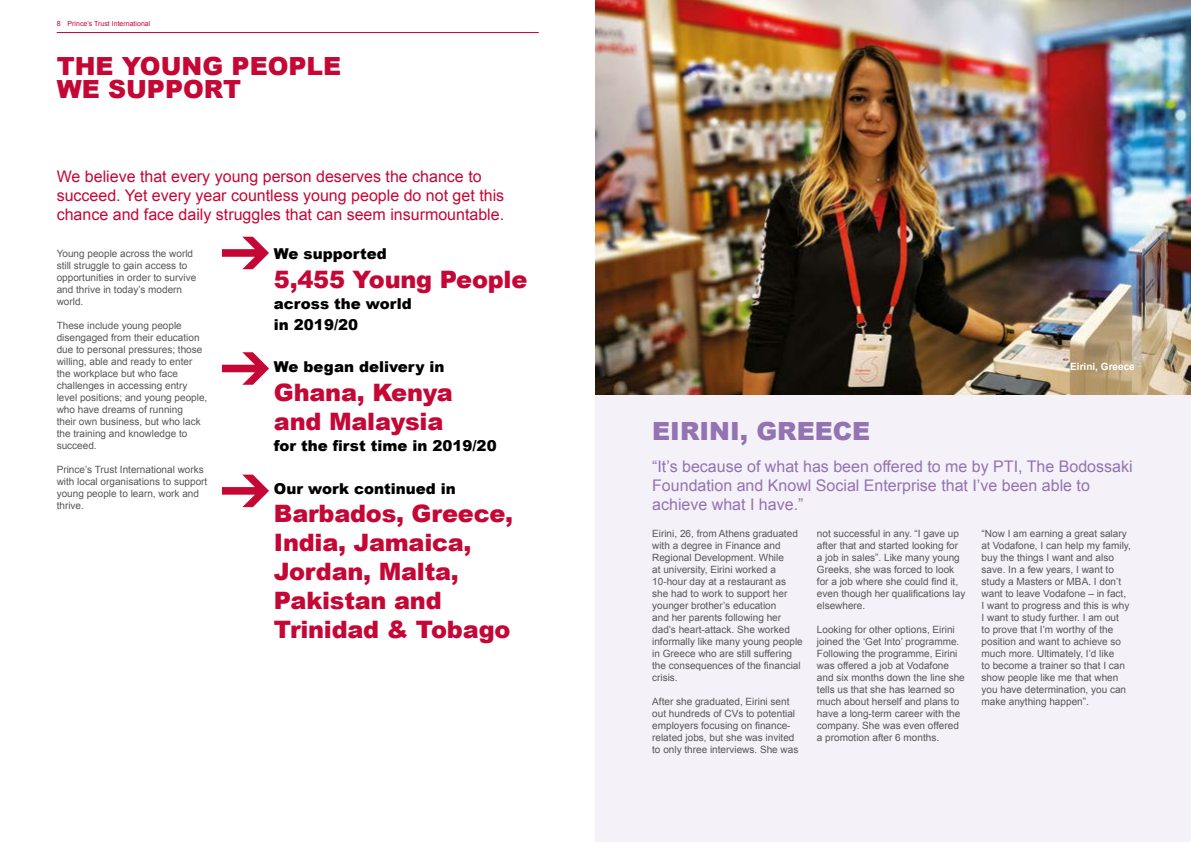
<style>
.page{position:relative;width:1191px;height:842px;background:#fff}
.page>*{position:absolute;margin:0;border:0;box-sizing:border-box;transform-origin:0 0}
.t1{font:900 25px/23px "Arial";color:#c50736}
.t2{font:900 25px "Arial";color:#9373b1}
.t3{font:900 24px/28.8px "Arial";letter-spacing:-.01em;color:#c50736}
.t4{font:16px/19.2px "Arial";color:#c50736}
.t5{font:16px/19.2px "Arial";color:#9373b1}
.t6{font:900 15px/21.2px "Arial";color:#000}
.t7{font:10px/12px "Arial";color:#575756}
.t8{font:700 10px "Arial";color:#fff}
.t9{font:7px "Arial";color:#c50736}
</style>
<div class="page">
<div style="left:595px;top:355px;width:596px;height:487px;background:#f4f1f9"></div>
<img style="left:595px;top:0;width:596px;height:394px">
<svg style="left:222px;top:237px;width:47px;height:32px"></svg>
<svg style="left:222px;top:352px;width:47px;height:33px"></svg>
<svg style="left:222px;top:475px;width:47px;height:32px"></svg>
<hr style="left:57px;top:32px;width:482px;height:1px;background:#c50736">
<p class="t9" style="left:57px;top:19px;width:95px">8 Prince’s Trust International</p>
<h1 class="t1" style="left:57px;top:53px;width:286px">THE YOUNG PEOPLE<br>WE SUPPORT</h1>
<h3 class="t4" style="left:57px;top:167px;width:449px">We believe that every young person deserves the chance to succeed. Yet every year countless young people do not get this chance and face daily struggles that can seem insurmountable.</h3>
<p class="t7" style="left:57px;top:247px;width:141px">Young people across the world still struggle to gain access to opportunities in order to survive and thrive in today’s modern world.</p>
<p class="t7" style="left:57px;top:319px;width:152px">These include young people disengaged from their education due to personal pressures; those willing, able and ready to enter the workplace but who face challenges in accessing entry level positions; and young people, who have dreams of running<br>their own business, but who lack the training and knowledge to succeed.</p>
<p class="t7" style="left:57px;top:463px;width:152px">Prince’s Trust International works with local organisations to support young people to learn, work and thrive.</p>
<h3 class="t6" style="left:274px;top:242px;width:114px">We supported</h3>
<h2 class="t3" style="left:274px;top:264px;width:255px">5,455 Young People</h2>
<h3 class="t6" style="left:274px;top:292px;width:139px">across the world in 2019/20</h3>
<h3 class="t6" style="left:274px;top:356px;width:172px">We began delivery in</h3>
<h2 class="t3" style="left:274px;top:377px;width:180px">Ghana, Kenya and Malaysia</h2>
<h3 class="t6" style="left:274px;top:435px;width:224px">for the first time in 2019/20</h3>
<h3 class="t6" style="left:274px;top:477px;width:183px">Our work continued in</h3>
<h2 class="t3" style="left:274px;top:499px;width:241px">Barbados, Greece,<br>India, Jamaica,<br>Jordan, Malta,<br>Pakistan and<br>Trinidad &amp; Tobago</h2>
<p class="t8" style="left:1070px;top:360px;width:66px">Eirini, Greece</p>
<h1 class="t2" style="left:652px;top:413px;width:220px">EIRINI, GREECE</h1>
<h3 class="t5" style="left:652px;top:456px;width:482px">“It’s because of what has been offered to me by PTI, The Bodossaki<br>Foundation and Knowl Social Enterprise that I’ve been able to achieve what I have.”</h3>
<p class="t7" style="left:652px;top:528px;width:152px">Eirini, 26, from Athens graduated with a degree in Finance and<br>Regional Development. While<br>at university, Eirini worked a<br>10-hour day at a restaurant as she had to work to support her younger brother’s education<br>and her parents following her dad’s heart-attack. She worked informally like many young people in Greece who are still suffering the consequences of the financial crisis.</p>
<p class="t7" style="left:652px;top:696px;width:148px">After she graduated, Eirini sent out hundreds of CVs to potential employers focusing on finance&shy;related jobs, but she was invited to only three interviews. She was</p>
<p class="t7" style="left:817px;top:528px;width:150px">not successful in any. “I gave up after that and started looking for a job in sales”. Like many young<br>Greeks, she was forced to look for a job where she could find it, even though her qualifications lay elsewhere.</p>
<p class="t7" style="left:817px;top:624px;width:149px">Looking for other options, Eirini joined the ‘Get Into’ programme.<br>Following the programme, Eirini was offered a job at Vodafone and six months down the line she tells us that she has learned so much about herself and plans to have a long-term career with the company. She was even offered a promotion after 6 months.</p>
<p class="t7" style="left:981px;top:528px;width:151px">“Now I am earning a great salary at Vodafone, I can help my family, buy the things I want and also save. In a few years, I want to study a Masters or MBA. I don’t want to leave Vodafone – in fact,<br>I want to progress and this is why<br>I want to study further. I am out<br>to prove that I’m worthy of the position and want to achieve so much more. Ultimately, I’d like<br>to become a trainer so that I can show people like me that when you have determination, you can make anything happen”.</p>
</div>
